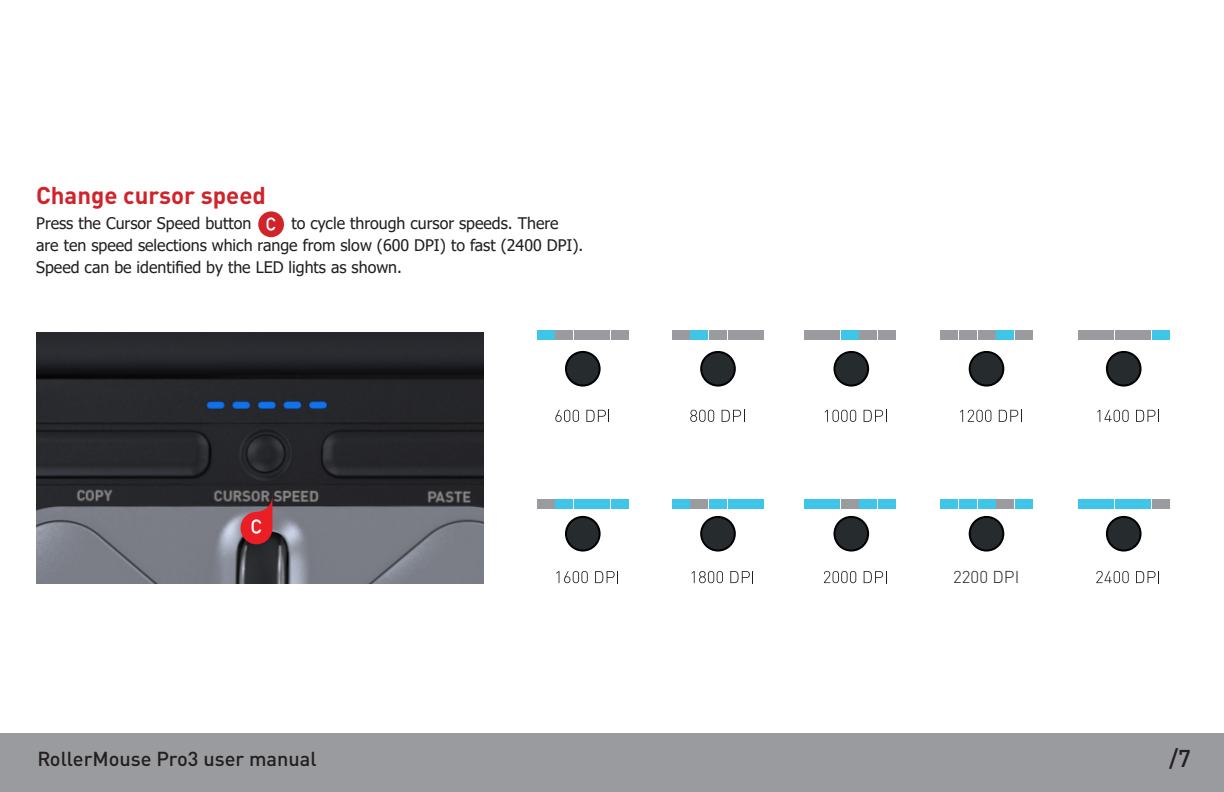
<style>
.page{position:relative;width:1224px;height:792px;background:#fff}
.page>*{position:absolute;margin:0;border:0;box-sizing:border-box;transform-origin:0 0}
.Heading{font:700 24px "DINOT";color:#d1232a}
.t1{font:500 24px "DINOT";color:#231f20}
.t2{font:500 20px "DINOT";color:#231f20}
.Copy{font:300 17px "DINOT";color:#231f20}
.Copy-2{font:16px/22px "Tahoma";color:#231f20}
</style>
<div class="page">
<div style="left:0;top:733px;width:1224px;height:59px;background:#999b9e"></div>
<img style="left:36px;top:333px;width:448px;height:250px">
<div style="left:566px;top:352px;width:34px;height:34px;background:#262b2d;border-radius:50%"></div>
<div style="left:565px;top:351px;width:36px;height:36px;border:2px solid #000002;border-radius:50%"></div>
<div style="left:701px;top:352px;width:34px;height:34px;background:#262b2d;border-radius:50%"></div>
<div style="left:700px;top:351px;width:36px;height:36px;border:2px solid #000002;border-radius:50%"></div>
<div style="left:834px;top:352px;width:34px;height:34px;background:#262b2d;border-radius:50%"></div>
<div style="left:833px;top:351px;width:36px;height:36px;border:2px solid #000002;border-radius:50%"></div>
<div style="left:970px;top:352px;width:33px;height:34px;background:#262b2d;border-radius:50%"></div>
<div style="left:969px;top:351px;width:35px;height:36px;border:2px solid #000002;border-radius:50%"></div>
<div style="left:1107px;top:352px;width:34px;height:34px;background:#262b2d;border-radius:50%"></div>
<div style="left:1106px;top:351px;width:36px;height:36px;border:2px solid #000002;border-radius:50%"></div>
<div style="left:566px;top:517px;width:34px;height:34px;background:#262b2d;border-radius:50%"></div>
<div style="left:565px;top:516px;width:36px;height:36px;border:2px solid #000002;border-radius:50%"></div>
<div style="left:701px;top:517px;width:34px;height:34px;background:#262b2d;border-radius:50%"></div>
<div style="left:700px;top:516px;width:36px;height:36px;border:2px solid #000002;border-radius:50%"></div>
<div style="left:834px;top:517px;width:34px;height:34px;background:#262b2d;border-radius:50%"></div>
<div style="left:833px;top:516px;width:36px;height:36px;border:2px solid #000002;border-radius:50%"></div>
<div style="left:970px;top:517px;width:33px;height:34px;background:#262b2d;border-radius:50%"></div>
<div style="left:969px;top:516px;width:35px;height:36px;border:2px solid #000002;border-radius:50%"></div>
<div style="left:1107px;top:517px;width:34px;height:34px;background:#262b2d;border-radius:50%"></div>
<div style="left:1106px;top:516px;width:36px;height:36px;border:2px solid #000002;border-radius:50%"></div>
<svg style="left:555px;top:410px;width:24px;height:12px"></svg>
<svg style="left:586px;top:410px;width:23px;height:12px"></svg>
<svg style="left:690px;top:410px;width:24px;height:12px"></svg>
<svg style="left:722px;top:410px;width:23px;height:12px"></svg>
<svg style="left:825px;top:410px;width:31px;height:12px"></svg>
<svg style="left:864px;top:410px;width:23px;height:12px"></svg>
<svg style="left:960px;top:410px;width:31px;height:12px"></svg>
<svg style="left:999px;top:410px;width:23px;height:12px"></svg>
<svg style="left:1097px;top:410px;width:32px;height:12px"></svg>
<svg style="left:1136px;top:410px;width:23px;height:12px"></svg>
<svg style="left:556px;top:571px;width:32px;height:12px"></svg>
<svg style="left:595px;top:571px;width:23px;height:12px"></svg>
<svg style="left:692px;top:571px;width:31px;height:12px"></svg>
<svg style="left:730px;top:571px;width:23px;height:12px"></svg>
<svg style="left:824px;top:571px;width:32px;height:12px"></svg>
<svg style="left:864px;top:571px;width:23px;height:12px"></svg>
<svg style="left:1096px;top:571px;width:33px;height:12px"></svg>
<svg style="left:1136px;top:571px;width:23px;height:12px"></svg>
<svg style="left:258px;top:211px;width:26px;height:27px"></svg>
<div style="left:537px;top:331px;width:17px;height:9px;background:#3fc5e8"></div>
<div style="left:556px;top:331px;width:17px;height:9px;background:#999b9e"></div>
<div style="left:574px;top:331px;width:17px;height:9px;background:#999b9e"></div>
<div style="left:593px;top:331px;width:17px;height:9px;background:#999b9e"></div>
<div style="left:611px;top:331px;width:17px;height:9px;background:#999b9e"></div>
<div style="left:672px;top:331px;width:18px;height:9px;background:#999b9e"></div>
<div style="left:691px;top:331px;width:17px;height:9px;background:#3fc5e8"></div>
<div style="left:709px;top:331px;width:18px;height:9px;background:#999b9e"></div>
<div style="left:728px;top:331px;width:17px;height:9px;background:#999b9e"></div>
<div style="left:746px;top:331px;width:18px;height:9px;background:#999b9e"></div>
<div style="left:804px;top:331px;width:18px;height:9px;background:#999b9e"></div>
<div style="left:823px;top:331px;width:17px;height:9px;background:#999b9e"></div>
<div style="left:841px;top:331px;width:18px;height:9px;background:#3fc5e8"></div>
<div style="left:860px;top:331px;width:17px;height:9px;background:#999b9e"></div>
<div style="left:878px;top:331px;width:18px;height:9px;background:#999b9e"></div>
<div style="left:941px;top:331px;width:17px;height:9px;background:#999b9e"></div>
<div style="left:959px;top:331px;width:18px;height:9px;background:#999b9e"></div>
<div style="left:978px;top:331px;width:17px;height:9px;background:#999b9e"></div>
<div style="left:996px;top:331px;width:18px;height:9px;background:#3fc5e8"></div>
<div style="left:1015px;top:331px;width:17px;height:9px;background:#999b9e"></div>
<div style="left:1078px;top:331px;width:17px;height:9px;background:#999b9e"></div>
<div style="left:1097px;top:331px;width:17px;height:9px;background:#999b9e"></div>
<div style="left:1115px;top:331px;width:17px;height:9px;background:#999b9e"></div>
<div style="left:1134px;top:331px;width:17px;height:9px;background:#999b9e"></div>
<div style="left:1152px;top:331px;width:17px;height:9px;background:#3fc5e8"></div>
<div style="left:537px;top:499px;width:17px;height:9px;background:#999b9e"></div>
<div style="left:556px;top:499px;width:17px;height:9px;background:#3fc5e8"></div>
<div style="left:574px;top:499px;width:17px;height:9px;background:#3fc5e8"></div>
<div style="left:593px;top:499px;width:17px;height:9px;background:#3fc5e8"></div>
<div style="left:611px;top:499px;width:17px;height:9px;background:#3fc5e8"></div>
<div style="left:672px;top:499px;width:18px;height:9px;background:#3fc5e8"></div>
<div style="left:691px;top:499px;width:17px;height:9px;background:#999b9e"></div>
<div style="left:709px;top:499px;width:18px;height:9px;background:#3fc5e8"></div>
<div style="left:728px;top:499px;width:17px;height:9px;background:#3fc5e8"></div>
<div style="left:746px;top:499px;width:18px;height:9px;background:#3fc5e8"></div>
<div style="left:804px;top:499px;width:18px;height:9px;background:#3fc5e8"></div>
<div style="left:823px;top:499px;width:17px;height:9px;background:#3fc5e8"></div>
<div style="left:841px;top:499px;width:18px;height:9px;background:#999b9e"></div>
<div style="left:860px;top:499px;width:17px;height:9px;background:#3fc5e8"></div>
<div style="left:878px;top:499px;width:18px;height:9px;background:#3fc5e8"></div>
<div style="left:941px;top:499px;width:17px;height:9px;background:#3fc5e8"></div>
<div style="left:959px;top:499px;width:18px;height:9px;background:#3fc5e8"></div>
<div style="left:978px;top:499px;width:17px;height:9px;background:#3fc5e8"></div>
<div style="left:996px;top:499px;width:18px;height:9px;background:#999b9e"></div>
<div style="left:1015px;top:499px;width:17px;height:9px;background:#3fc5e8"></div>
<div style="left:1078px;top:499px;width:17px;height:9px;background:#3fc5e8"></div>
<div style="left:1097px;top:499px;width:17px;height:9px;background:#3fc5e8"></div>
<div style="left:1115px;top:499px;width:17px;height:9px;background:#3fc5e8"></div>
<div style="left:1134px;top:499px;width:17px;height:9px;background:#3fc5e8"></div>
<div style="left:1152px;top:499px;width:17px;height:9px;background:#999b9e"></div>
<svg style="left:241px;top:494px;width:31px;height:50px;background:#aa3a40"></svg>
<p class="Heading" style="left:36px;top:180px;width:231px">Change cursor speed</p>
<p class="Copy-2" style="left:36px;top:213px;width:217px">Press the Cursor Speed button</p>
<p class="Copy-2" style="left:36px;top:213px;width:549px;text-indent:255px">to cycle through cursor speeds. There are ten speed selections which range from slow (600 DPI) to fast (2400 DPI).<br>Speed can be identified by the LED lights as shown.</p>
<p class="t2" style="left:37px;top:746px;width:281px">RollerMouse Pro3 user manual</p>
<p class="Copy" style="left:953px;top:566px;width:68px">2200 DPI</p>
<p class="t1" style="left:1169px;top:743px;width:23px">/7</p>
</div>
